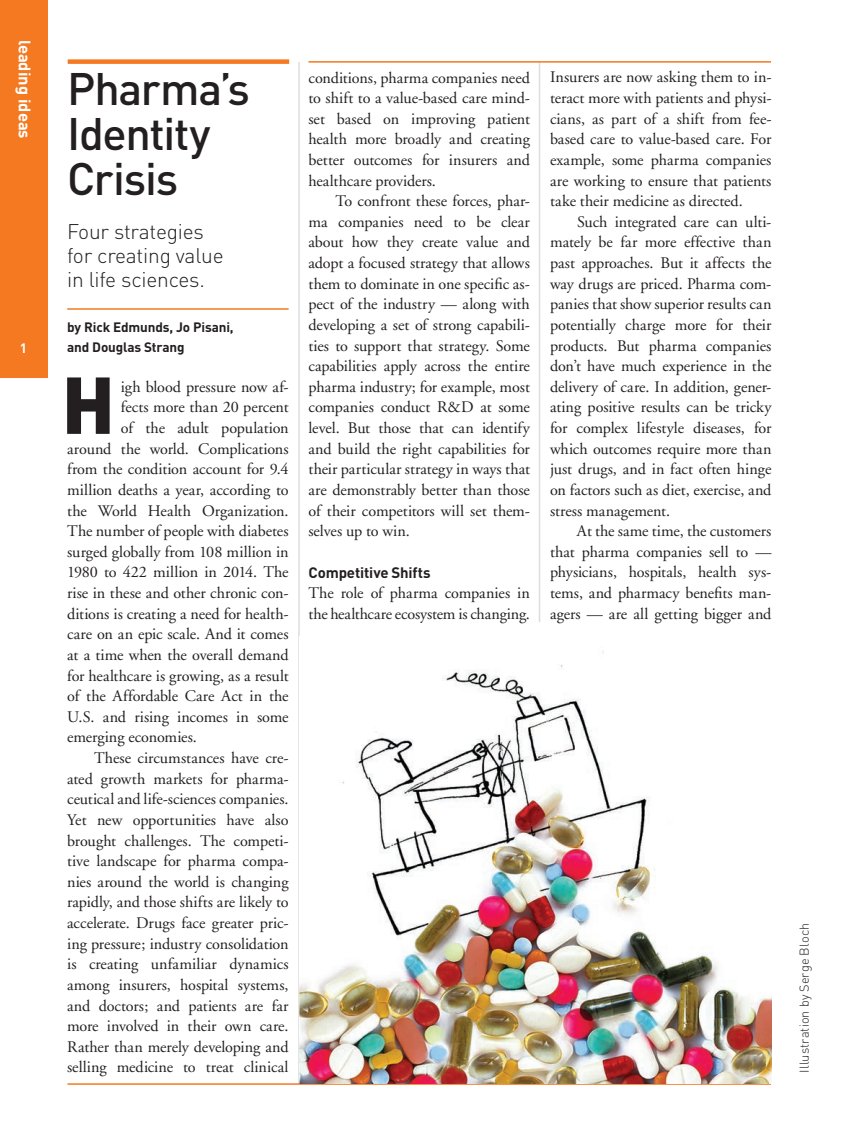
<style>
.page{position:relative;width:864px;height:1134px;background:#fff}
.page>*{position:absolute;margin:0;border:0;box-sizing:border-box;transform-origin:0 0}
.t1{font:900 79.2px "DIN";color:#231f20}
.t2{font:500 45px/45px "DIN";letter-spacing:-.03em;color:#231f20}
.t3{font:300 21px/24px "DIN";letter-spacing:-.01em;color:#231f20}
.t4{font:700 16.5px "DIN";color:#fff}
.t5{font:16.2px/20.5px "Adobe Garamond";color:#231f20;text-align:justify}
.t6{font:700 15px "DIN";letter-spacing:-.01em;color:#231f20}
.t7{font:700 13.5px/20.7px "DIN";letter-spacing:-.01em;color:#231f20}
.t8{font:700 13.5px "DIN";color:#fff}
.t9{font:300 12.75px "DIN";letter-spacing:.005em;color:#231f20}
</style>
<div class="page">
<div style="left:0;top:0;width:47px;height:378px;background:#f47921"></div>
<hr style="left:298px;top:62px;width:2px;height:1022px;background:#dcdddf">
<hr style="left:67px;top:1083px;width:704px;height:2px;background:#f47921">
<hr style="left:539px;top:62px;width:1px;height:560px;background:#dcdddf">
<hr style="left:308px;top:61px;width:463px;height:2px;background:#f47921">
<hr style="left:67px;top:308px;width:222px;height:2px;background:#f47921">
<img style="left:300px;top:651px;width:472px;height:432px">
<div style="left:68px;top:59px;width:221px;height:5px;background:#f47921"></div>
<p class="t4" style="left:35px;top:40px;width:100px;rotate:90deg">leading ideas</p>
<p class="t8" style="left:20px;top:339px;width:9px">1</p>
<h2 class="t2" style="left:67px;top:65px;width:184px">Pharma’s<br>Identity<br>Crisis</h2>
<p class="t3" style="left:67px;top:219px;width:158px">Four strategies for creating value in life sciences.</p>
<p class="t7" style="left:67px;top:316px;width:168px">by Rick Edmunds, Jo Pisani, and Douglas Strang</p>
<h1 class="t1" style="left:61px;top:352px;width:55px">H</h1>
<p class="t5" style="left:121px;top:377px;width:169px">igh blood pressure now af-</p>
<p class="t5" style="left:121px;top:398px;width:169px">fects more than 20 percent</p>
<p class="t5" style="left:121px;top:418px;width:169px">of the adult population</p>
<p class="t5" style="left:67px;top:439px;width:223px">around the world. Complications</p>
<p class="t5" style="left:67px;top:459px;width:223px">from the condition account for 9.4</p>
<p class="t5" style="left:67px;top:480px;width:223px">million deaths a year, according to</p>
<p class="t5" style="left:67px;top:501px;width:223px">the World Health Organization.</p>
<p class="t5" style="left:67px;top:521px;width:223px">The number of people with diabetes</p>
<p class="t5" style="left:67px;top:542px;width:223px">surged globally from 108 million in</p>
<p class="t5" style="left:67px;top:563px;width:223px">1980 to 422 million in 2014. The</p>
<p class="t5" style="left:67px;top:583px;width:223px">rise in these and other chronic con-</p>
<p class="t5" style="left:67px;top:604px;width:223px">ditions is creating a need for health-</p>
<p class="t5" style="left:67px;top:624px;width:223px">care on an epic scale. And it comes</p>
<p class="t5" style="left:67px;top:645px;width:223px">at a time when the overall demand</p>
<p class="t5" style="left:67px;top:666px;width:223px">for healthcare is growing, as a result</p>
<p class="t5" style="left:67px;top:686px;width:223px">of the Affordable Care Act in the</p>
<p class="t5" style="left:67px;top:707px;width:223px">U.S. and rising incomes in some</p>
<p class="t5" style="left:67px;top:727px;width:131px">emerging economies.</p>
<p class="t5" style="left:94px;top:748px;width:196px">These circumstances have cre-</p>
<p class="t5" style="left:67px;top:769px;width:223px">ated growth markets for pharma-</p>
<p class="t5" style="left:67px;top:789px;width:223px">ceutical and life-sciences companies.</p>
<p class="t5" style="left:67px;top:810px;width:223px">Yet new opportunities have also</p>
<p class="t5" style="left:67px;top:831px;width:223px">brought challenges. The competi-</p>
<p class="t5" style="left:67px;top:851px;width:223px">tive landscape for pharma compa-</p>
<p class="t5" style="left:67px;top:872px;width:223px">nies around the world is changing</p>
<p class="t5" style="left:67px;top:892px;width:223px">rapidly, and those shifts are likely to</p>
<p class="t5" style="left:67px;top:913px;width:223px">accelerate. Drugs face greater pric-</p>
<p class="t5" style="left:67px;top:934px;width:223px">ing pressure; industry consolidation</p>
<p class="t5" style="left:67px;top:954px;width:223px">is creating unfamiliar dynamics</p>
<p class="t5" style="left:67px;top:975px;width:223px">among insurers, hospital systems,</p>
<p class="t5" style="left:67px;top:996px;width:223px">and doctors; and patients are far</p>
<p class="t5" style="left:67px;top:1016px;width:223px">more involved in their own care.</p>
<p class="t5" style="left:67px;top:1037px;width:223px">Rather than merely developing and</p>
<p class="t5" style="left:67px;top:1057px;width:223px">selling medicine to treat clinical</p>
<p class="t5" style="left:308px;top:68px;width:223px">conditions, pharma companies need to shift to a value-based care mind&shy;set based on improving patient health more broadly and creating better outcomes for insurers and healthcare providers.</p>
<p class="t5" style="left:308px;top:191px;width:223px;text-indent:27px">To confront these forces, phar&shy;ma companies need to be clear about how they create value and adopt a focused strategy that allows them to dominate in one specific as&shy;pect of the industry — along with developing a set of strong capabili&shy;ties to support that strategy. Some capabilities apply across the entire pharma industry; for example, most companies conduct R&amp;D at some level. But those that can identify and build the right capabilities for their particular strategy in ways that are demonstrably better than those of their competitors will set them&shy;selves up to win.</p>
<p class="t6" style="left:308px;top:562px;width:124px">Competitive Shifts</p>
<p class="t5" style="left:308px;top:583px;width:223px">The role of pharma companies in the healthcare ecosystem is changing.</p>
<p class="t5" style="left:550px;top:67px;width:223px">Insurers are now asking them to in&shy;teract more with patients and physi&shy;cians, as part of a shift from fee&shy;based care to value-based care. For example, some pharma companies are working to ensure that patients take their medicine as directed.</p>
<p class="t5" style="left:550px;top:212px;width:223px;text-indent:27px">Such integrated care can ulti&shy;mately be far more effective than past approaches. But it affects the way drugs are priced. Pharma com&shy;panies that show superior results can potentially charge more for their products. But pharma companies don’t have much experience in the delivery of care. In addition, gener&shy;ating positive results can be tricky for complex lifestyle diseases, for which outcomes require more than just drugs, and in fact often hinge on factors such as diet, exercise, and stress management.</p>
<p class="t5" style="left:550px;top:521px;width:223px;text-indent:27px">At the same time, the customers that pharma companies sell to — physicians, hospitals, health sys&shy;tems, and pharmacy benefits man&shy;agers — are all getting bigger and</p>
<p class="t9" style="left:796px;top:1072px;width:151px;rotate:-90deg">Illustration by Serge Bloch</p>
</div>
